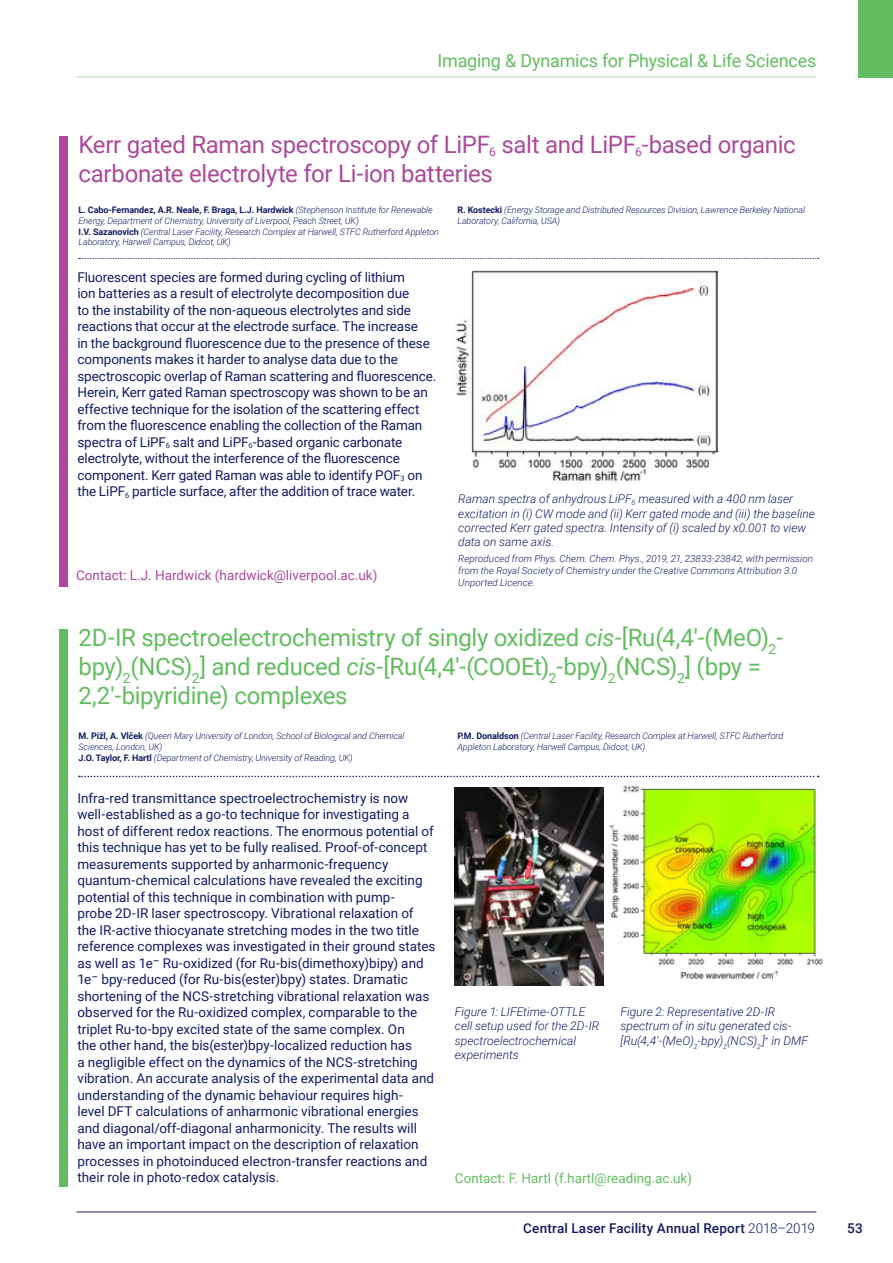
<style>
.page{position:relative;width:893px;height:1263px;background:#fff}
.page>*{position:absolute;margin:0;border:0;box-sizing:border-box;transform-origin:0 0}
.t1{font:24px/28.8px "Roboto";letter-spacing:-.015em;color:#63bd60}
.t2{font:24px/28.8px "Roboto";letter-spacing:-.015em;color:#aa499b}
.t3{font:18px "Roboto";letter-spacing:-.015em;color:#63bd60}
.t4{font:13.5px/16.5px "Roboto";letter-spacing:-.005em;color:#141b64}
.t5{font:13.5px "Roboto";color:#aa499b}
.t6{font:500 13.5px "Roboto";letter-spacing:.015em;color:#141b64}
.t7{font:13.5px "Roboto";color:#63bd60}
.t8{font:italic 300 12px/14.4px "Roboto";color:#141b64}
.t9{font:italic 300 9.75px/11.7px "Roboto";letter-spacing:.01em;color:#141b64}
.t10{font:italic 300 9px/10.8px "Roboto";letter-spacing:-.01em;color:#141b64}
.s1{font-weight:700;font-style:normal}
.s2{font-style:italic}
.s3{font-weight:300}
</style>
<div class="page">
<hr style="left:77px;top:77px;width:739px;height:1px;background:#63bd60">
<div style="left:858px;top:0;width:35px;height:77px;background:#63bd60"></div>
<hr style="left:77px;top:1211px;width:739px;height:1px;background:#141b64">
<div style="left:59px;top:136px;width:9px;height:451px;background:#aa499b"></div>
<div style="left:59px;top:629px;width:9px;height:557px;background:#63bd60"></div>
<svg style="left:79px;top:258px;width:740px;height:1px"></svg>
<svg style="left:79px;top:776px;width:740px;height:1px"></svg>
<img style="left:453px;top:271px;width:264px;height:212px">
<img style="left:455px;top:788px;width:148px;height:198px">
<img style="left:609px;top:785px;width:214px;height:194px">
<h2 class="t3" style="left:437px;top:48px;width:380px">Imaging &amp; Dynamics for Physical &amp; Life Sciences</h2>
<h1 class="t2" style="left:79px;top:129px;width:719px">Kerr gated Raman spectroscopy of LiPF<sub>6</sub> salt and LiPF<sub>6</sub>-based organic carbonate electrolyte for Li-ion batteries</h1>
<p class="t10" style="left:79px;top:204px;width:362px"><span class="s1">L. Cabo-Fernandez, A.R. Neale, F. Braga, L.J. Hardwick</span> (Stephenson Institute for Renewable Energy, Department of Chemistry, University of Liverpool, Peach Street, UK)<br><span class="s1">I.V. Sazanovich</span> (Central Laser Facility, Research Complex at Harwell, STFC Rutherford Appleton Laboratory, Harwell Campus, Didcot, UK)</p>
<p class="t10" style="left:457px;top:204px;width:349px"><span class="s1">R. Kostecki</span> (Energy Storage and Distributed Resources Division, Lawrence Berkeley National<br>Laboratory, California, USA)</p>
<p class="t4" style="left:77px;top:268px;width:360px">Fluorescent species are formed during cycling of lithium<br>ion batteries as a result of electrolyte decomposition due<br>to the instability of the non-aqueous electrolytes and side reactions that occur at the electrode surface. The increase<br>in the background fluorescence due to the presence of these components makes it harder to analyse data due to the spectroscopic overlap of Raman scattering and fluorescence.<br>Herein, Kerr gated Raman spectroscopy was shown to be an effective technique for the isolation of the scattering effect from the fluorescence enabling the collection of the Raman spectra of LiPF<sub>6</sub> salt and LiPF<sub>6</sub>-based organic carbonate electrolyte, without the interference of the fluorescence component. Kerr gated Raman was able to identify POF<sub>3</sub> on the LiPF<sub>6</sub> particle surface, after the addition of trace water.</p>
<p class="t5" style="left:76px;top:565px;width:303px">Contact: L.J. Hardwick (hardwick@liverpool.ac.uk)</p>
<p class="t8" style="left:458px;top:491px;width:358px">Raman spectra of anhydrous LiPF<sub>6</sub> measured with a 400 nm laser excitation in (i) CW mode and (ii) Kerr gated mode and (iii) the baseline corrected Kerr gated spectra. Intensity of (i) scaled by x0.001 to view data on same axis.</p>
<p class="t9" style="left:458px;top:553px;width:356px">Reproduced from Phys. Chem. Chem. Phys., 2019, 21, 23833-23842, with permission from the Royal Society of Chemistry under the Creative Commons Attribution 3.0<br>Unported Licence.</p>
<h1 class="t1" style="left:79px;top:622px;width:706px">2D-IR spectroelectrochemistry of singly oxidized <span class="s2">cis</span>-[Ru(4,4'-(MeO)<sub>2</sub>- bpy)<sub>2</sub>(NCS)<sub>2</sub>] and reduced <span class="s2">cis</span>-[Ru(4,4'-(COOEt)<sub>2</sub>-bpy)<sub>2</sub>(NCS)<sub>2</sub>] (bpy =<br>2,2'-bipyridine) complexes</h1>
<p class="t10" style="left:79px;top:730px;width:328px"><span class="s1">M. Pižl, A. Vlček</span> (Queen Mary University of London, School of Biological and Chemical<br>Sciences, London, UK)<br><span class="s1">J.O. Taylor, F. Hartl</span> (Department of Chemistry, University of Reading, UK)</p>
<p class="t10" style="left:457px;top:730px;width:327px"><span class="s1">P.M. Donaldson</span> (Central Laser Facility, Research Complex at Harwell, STFC Rutherford<br>Appleton Laboratory, Harwell Campus, Didcot, UK)</p>
<p class="t4" style="left:77px;top:789px;width:360px">Infra-red transmittance spectroelectrochemistry is now well-established as a go-to technique for investigating a host of different redox reactions. The enormous potential of this technique has yet to be fully realised. Proof-of-concept measurements supported by anharmonic-frequency quantum-chemical calculations have revealed the exciting potential of this technique in combination with pump-<br>probe 2D-IR laser spectroscopy. Vibrational relaxation of the IR-active thiocyanate stretching modes in the two title reference complexes was investigated in their ground states as well as 1e<sup>‒</sup> Ru-oxidized (for Ru-bis(dimethoxy)bipy) and 1e<sup>‒</sup> bpy-reduced (for Ru-bis(ester)bpy) states. Dramatic shortening of the NCS-stretching vibrational relaxation was observed for the Ru-oxidized complex, comparable to the triplet Ru-to-bpy excited state of the same complex. On<br>the other hand, the bis(ester)bpy-localized reduction has<br>a negligible effect on the dynamics of the NCS-stretching vibration. An accurate analysis of the experimental data and understanding of the dynamic behaviour requires high-<br>level DFT calculations of anharmonic vibrational energies and diagonal/off-diagonal anharmonicity. The results will have an important impact on the description of relaxation processes in photoinduced electron-transfer reactions and their role in photo-redox catalysis.</p>
<p class="t8" style="left:455px;top:1004px;width:146px">Figure 1: LIFEtime-OTTLE cell setup used for the 2D-IR spectroelectrochemical experiments</p>
<p class="t8" style="left:620px;top:1004px;width:189px">Figure 2: Representative 2D-IR spectrum of in situ generated cis-[Ru(4,4'-(MeO)<sub>2</sub>-bpy)<sub>2</sub>(NCS)<sub>2</sub> ]<sup>+</sup> in DMF</p>
<p class="t7" style="left:455px;top:1168px;width:239px">Contact: F. Hartl (f.hartl@reading.ac.uk)</p>
<p class="t6" style="left:523px;top:1218px;width:293px">Central Laser Facility Annual Report <span class="s3">2018–2019</span></p>
<p class="t6" style="left:847px;top:1218px;width:17px">53</p>
</div>
